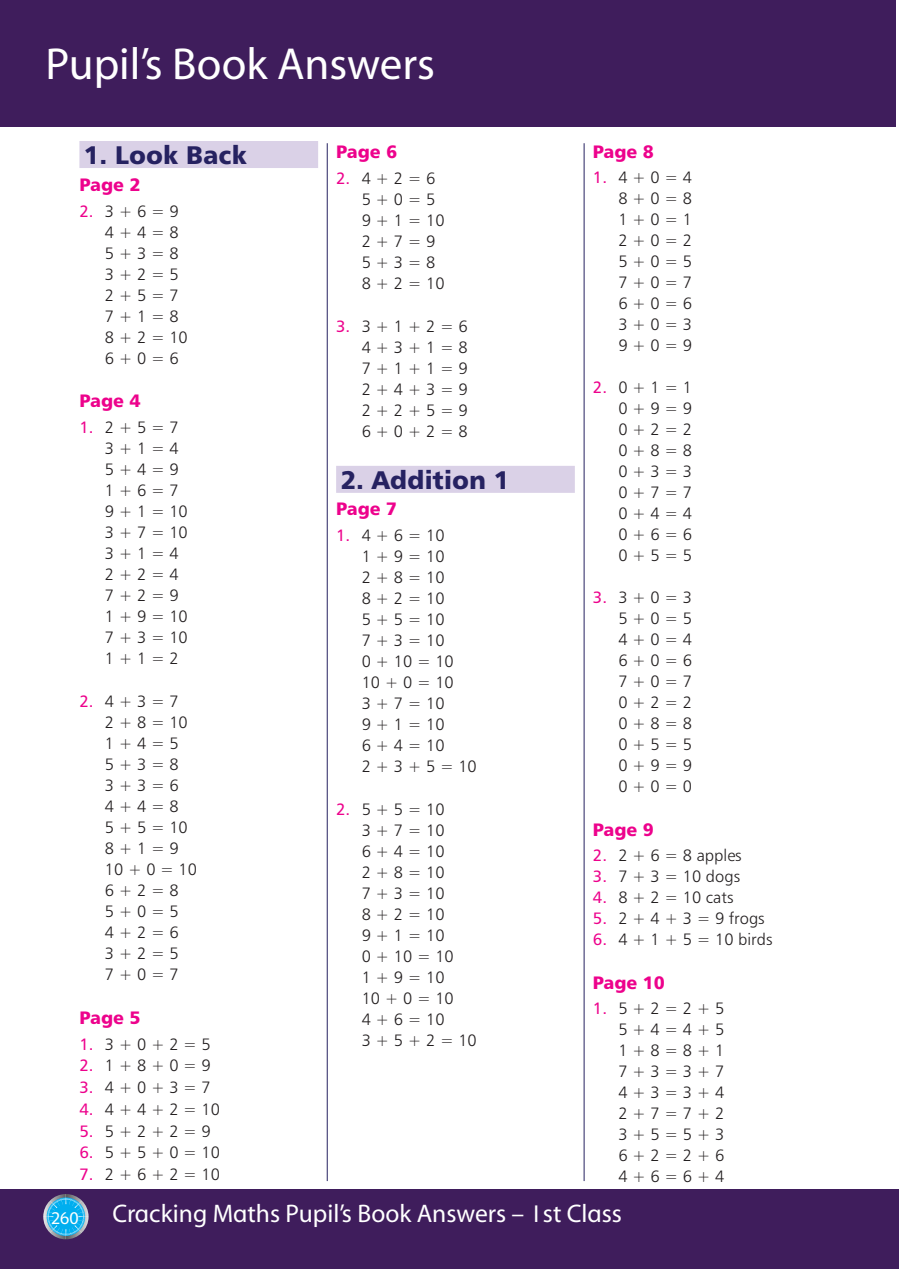
<style>
.page{position:relative;width:899px;height:1269px;background:#fff}
.page>*{position:absolute;margin:0;border:0;box-sizing:border-box;transform-origin:0 0}
.t1{font:45px "GHI Myriad";color:#fff}
.Footer_left{font:25.5px "GHI Myriad";color:#fff}
.Questions_heading{font:25.5px "Humanist 777 BT Black B";color:#262261}
.ANSWER_CHAP_HEAD{font:25.5px "Humanist 777 BT Black B";color:#262261}
.Page_no{font:18px "Humanist 777 BT Black B";color:#ed028c}
.Folio{font:18px "GHI Myriad";color:#fff}
.t2{font:16.5px "Humanist 777 BT Light B";color:#231f20}
.s1{font-family:"Humanist 777 BT Roman B";color:#ed028c}
</style>
<div class="page">
<hr style="left:896px;top:1189px;width:3px;height:80px;background:#3f1d5c">
<div style="left:0;top:1189px;width:895px;height:80px;background:#3f1d5c"></div>
<svg style="left:43px;top:1194px;width:46px;height:45px"></svg>
<div style="left:0;top:0;width:895px;height:127px;background:#3f1d5c"></div>
<div style="left:79px;top:141px;width:239px;height:27px;background:#dad1e7"></div>
<div style="left:336px;top:466px;width:239px;height:27px;background:#dad1e7"></div>
<hr style="left:327px;top:143px;width:1px;height:1038px;background:#262261">
<hr style="left:584px;top:143px;width:1px;height:1038px;background:#262261">
<h1 class="t1" style="left:45px;top:42px;width:391px">Pupil’s Book Answers</h1>
<p class="ANSWER_CHAP_HEAD" style="left:84px;top:138px;width:165px">1. Look Back</p>
<p class="Page_no" style="left:79px;top:173px;width:63px">Page 2</p>
<p class="t2" style="left:79px;top:201px;width:101px"><span class="s1">2.</span> 3 + 6 = 9</p>
<p class="t2" style="left:105px;top:222px;width:75px">4 + 4 = 8</p>
<p class="t2" style="left:105px;top:243px;width:75px">5 + 3 = 8</p>
<p class="t2" style="left:105px;top:264px;width:75px">3 + 2 = 5</p>
<p class="t2" style="left:105px;top:285px;width:75px">2 + 5 = 7</p>
<p class="t2" style="left:105px;top:306px;width:75px">7 + 1 = 8</p>
<p class="t2" style="left:105px;top:327px;width:84px">8 + 2 = 10</p>
<p class="t2" style="left:105px;top:348px;width:75px">6 + 0 = 6</p>
<p class="Page_no" style="left:79px;top:389px;width:63px">Page 4</p>
<p class="t2" style="left:79px;top:417px;width:101px"><span class="s1">1.</span> 2 + 5 = 7</p>
<p class="t2" style="left:105px;top:438px;width:75px">3 + 1 = 4</p>
<p class="t2" style="left:105px;top:459px;width:75px">5 + 4 = 9</p>
<p class="t2" style="left:105px;top:480px;width:75px">1 + 6 = 7</p>
<p class="t2" style="left:105px;top:501px;width:84px">9 + 1 = 10</p>
<p class="t2" style="left:105px;top:522px;width:84px">3 + 7 = 10</p>
<p class="t2" style="left:105px;top:543px;width:75px">3 + 1 = 4</p>
<p class="t2" style="left:105px;top:564px;width:75px">2 + 2 = 4</p>
<p class="t2" style="left:105px;top:585px;width:75px">7 + 2 = 9</p>
<p class="t2" style="left:105px;top:606px;width:84px">1 + 9 = 10</p>
<p class="t2" style="left:105px;top:627px;width:84px">7 + 3 = 10</p>
<p class="t2" style="left:105px;top:648px;width:75px">1 + 1 = 2</p>
<p class="t2" style="left:79px;top:691px;width:101px"><span class="s1">2.</span> 4 + 3 = 7</p>
<p class="t2" style="left:105px;top:712px;width:84px">2 + 8 = 10</p>
<p class="t2" style="left:105px;top:733px;width:75px">1 + 4 = 5</p>
<p class="t2" style="left:105px;top:754px;width:75px">5 + 3 = 8</p>
<p class="t2" style="left:105px;top:775px;width:75px">3 + 3 = 6</p>
<p class="t2" style="left:105px;top:796px;width:75px">4 + 4 = 8</p>
<p class="t2" style="left:105px;top:817px;width:84px">5 + 5 = 10</p>
<p class="t2" style="left:105px;top:838px;width:75px">8 + 1 = 9</p>
<p class="t2" style="left:105px;top:859px;width:94px">10 + 0 = 10</p>
<p class="t2" style="left:105px;top:880px;width:75px">6 + 2 = 8</p>
<p class="t2" style="left:105px;top:901px;width:75px">5 + 0 = 5</p>
<p class="t2" style="left:105px;top:922px;width:75px">4 + 2 = 6</p>
<p class="t2" style="left:105px;top:943px;width:75px">3 + 2 = 5</p>
<p class="t2" style="left:105px;top:964px;width:75px">7 + 0 = 7</p>
<p class="Page_no" style="left:79px;top:1005px;width:63px">Page 5</p>
<p class="t2" style="left:79px;top:1033px;width:133px"><span class="s1">1.</span> 3 + 0 + 2 = 5</p>
<p class="t2" style="left:79px;top:1055px;width:133px"><span class="s1">2.</span> 1 + 8 + 0 = 9</p>
<p class="t2" style="left:79px;top:1077px;width:133px"><span class="s1">3.</span> 4 + 0 + 3 = 7</p>
<p class="t2" style="left:79px;top:1099px;width:142px"><span class="s1">4.</span> 4 + 4 + 2 = 10</p>
<p class="t2" style="left:79px;top:1120px;width:133px"><span class="s1">5.</span> 5 + 2 + 2 = 9</p>
<p class="t2" style="left:79px;top:1142px;width:142px"><span class="s1">6.</span> 5 + 5 + 0 = 10</p>
<p class="t2" style="left:79px;top:1164px;width:142px"><span class="s1">7.</span> 2 + 6 + 2 = 10</p>
<p class="Page_no" style="left:336px;top:140px;width:63px">Page 6</p>
<p class="t2" style="left:336px;top:168px;width:101px"><span class="s1">2.</span> 4 + 2 = 6</p>
<p class="t2" style="left:362px;top:189px;width:75px">5 + 0 = 5</p>
<p class="t2" style="left:362px;top:210px;width:84px">9 + 1 = 10</p>
<p class="t2" style="left:362px;top:231px;width:75px">2 + 7 = 9</p>
<p class="t2" style="left:362px;top:252px;width:75px">5 + 3 = 8</p>
<p class="t2" style="left:362px;top:273px;width:84px">8 + 2 = 10</p>
<p class="t2" style="left:336px;top:316px;width:133px"><span class="s1">3.</span> 3 + 1 + 2 = 6</p>
<p class="t2" style="left:362px;top:337px;width:107px">4 + 3 + 1 = 8</p>
<p class="t2" style="left:362px;top:358px;width:107px">7 + 1 + 1 = 9</p>
<p class="t2" style="left:362px;top:379px;width:107px">2 + 4 + 3 = 9</p>
<p class="t2" style="left:362px;top:400px;width:107px">2 + 2 + 5 = 9</p>
<p class="t2" style="left:362px;top:421px;width:107px">6 + 0 + 2 = 8</p>
<p class="Questions_heading" style="left:340px;top:463px;width:171px">2. Addition 1</p>
<p class="Page_no" style="left:336px;top:497px;width:63px">Page 7</p>
<p class="t2" style="left:336px;top:525px;width:110px"><span class="s1">1.</span> 4 + 6 = 10</p>
<p class="t2" style="left:362px;top:546px;width:84px">1 + 9 = 10</p>
<p class="t2" style="left:362px;top:567px;width:84px">2 + 8 = 10</p>
<p class="t2" style="left:362px;top:588px;width:84px">8 + 2 = 10</p>
<p class="t2" style="left:362px;top:609px;width:84px">5 + 5 = 10</p>
<p class="t2" style="left:362px;top:630px;width:84px">7 + 3 = 10</p>
<p class="t2" style="left:362px;top:651px;width:94px">0 + 10 = 10</p>
<p class="t2" style="left:362px;top:672px;width:94px">10 + 0 = 10</p>
<p class="t2" style="left:362px;top:693px;width:84px">3 + 7 = 10</p>
<p class="t2" style="left:362px;top:714px;width:84px">9 + 1 = 10</p>
<p class="t2" style="left:362px;top:735px;width:84px">6 + 4 = 10</p>
<p class="t2" style="left:362px;top:756px;width:117px">2 + 3 + 5 = 10</p>
<p class="t2" style="left:336px;top:799px;width:110px"><span class="s1">2.</span> 5 + 5 = 10</p>
<p class="t2" style="left:362px;top:820px;width:84px">3 + 7 = 10</p>
<p class="t2" style="left:362px;top:841px;width:84px">6 + 4 = 10</p>
<p class="t2" style="left:362px;top:862px;width:84px">2 + 8 = 10</p>
<p class="t2" style="left:362px;top:883px;width:84px">7 + 3 = 10</p>
<p class="t2" style="left:362px;top:904px;width:84px">8 + 2 = 10</p>
<p class="t2" style="left:362px;top:925px;width:84px">9 + 1 = 10</p>
<p class="t2" style="left:362px;top:946px;width:94px">0 + 10 = 10</p>
<p class="t2" style="left:362px;top:967px;width:84px">1 + 9 = 10</p>
<p class="t2" style="left:362px;top:988px;width:94px">10 + 0 = 10</p>
<p class="t2" style="left:362px;top:1009px;width:84px">4 + 6 = 10</p>
<p class="t2" style="left:362px;top:1030px;width:117px">3 + 5 + 2 = 10</p>
<p class="Page_no" style="left:593px;top:140px;width:63px">Page 8</p>
<p class="t2" style="left:593px;top:167px;width:101px"><span class="s1">1.</span> 4 + 0 = 4</p>
<p class="t2" style="left:618px;top:188px;width:75px">8 + 0 = 8</p>
<p class="t2" style="left:618px;top:209px;width:75px">1 + 0 = 1</p>
<p class="t2" style="left:618px;top:230px;width:75px">2 + 0 = 2</p>
<p class="t2" style="left:618px;top:251px;width:75px">5 + 0 = 5</p>
<p class="t2" style="left:618px;top:272px;width:75px">7 + 0 = 7</p>
<p class="t2" style="left:618px;top:293px;width:75px">6 + 0 = 6</p>
<p class="t2" style="left:618px;top:314px;width:75px">3 + 0 = 3</p>
<p class="t2" style="left:618px;top:335px;width:75px">9 + 0 = 9</p>
<p class="t2" style="left:593px;top:377px;width:101px"><span class="s1">2.</span> 0 + 1 = 1</p>
<p class="t2" style="left:618px;top:398px;width:75px">0 + 9 = 9</p>
<p class="t2" style="left:618px;top:419px;width:75px">0 + 2 = 2</p>
<p class="t2" style="left:618px;top:440px;width:75px">0 + 8 = 8</p>
<p class="t2" style="left:618px;top:461px;width:75px">0 + 3 = 3</p>
<p class="t2" style="left:618px;top:482px;width:75px">0 + 7 = 7</p>
<p class="t2" style="left:618px;top:503px;width:75px">0 + 4 = 4</p>
<p class="t2" style="left:618px;top:524px;width:75px">0 + 6 = 6</p>
<p class="t2" style="left:618px;top:545px;width:75px">0 + 5 = 5</p>
<p class="t2" style="left:593px;top:587px;width:101px"><span class="s1">3.</span> 3 + 0 = 3</p>
<p class="t2" style="left:618px;top:608px;width:75px">5 + 0 = 5</p>
<p class="t2" style="left:618px;top:629px;width:75px">4 + 0 = 4</p>
<p class="t2" style="left:618px;top:650px;width:75px">6 + 0 = 6</p>
<p class="t2" style="left:618px;top:671px;width:75px">7 + 0 = 7</p>
<p class="t2" style="left:618px;top:692px;width:75px">0 + 2 = 2</p>
<p class="t2" style="left:618px;top:713px;width:75px">0 + 8 = 8</p>
<p class="t2" style="left:618px;top:734px;width:75px">0 + 5 = 5</p>
<p class="t2" style="left:618px;top:755px;width:75px">0 + 9 = 9</p>
<p class="t2" style="left:618px;top:776px;width:75px">0 + 0 = 0</p>
<p class="Page_no" style="left:593px;top:818px;width:63px">Page 9</p>
<p class="t2" style="left:593px;top:845px;width:150px"><span class="s1">2.</span> 2 + 6 = 8 apples</p>
<p class="t2" style="left:593px;top:866px;width:149px"><span class="s1">3.</span> 7 + 3 = 10 dogs</p>
<p class="t2" style="left:593px;top:887px;width:142px"><span class="s1">4.</span> 8 + 2 = 10 cats</p>
<p class="t2" style="left:593px;top:908px;width:173px"><span class="s1">5.</span> 2 + 4 + 3 = 9 frogs</p>
<p class="t2" style="left:593px;top:929px;width:181px"><span class="s1">6.</span> 4 + 1 + 5 = 10 birds</p>
<p class="Page_no" style="left:593px;top:970px;width:74px">Page 10</p>
<p class="t2" style="left:593px;top:998px;width:133px"><span class="s1">1.</span> 5 + 2 = 2 + 5</p>
<p class="t2" style="left:618px;top:1019px;width:107px">5 + 4 = 4 + 5</p>
<p class="t2" style="left:618px;top:1040px;width:107px">1 + 8 = 8 + 1</p>
<p class="t2" style="left:618px;top:1061px;width:107px">7 + 3 = 3 + 7</p>
<p class="t2" style="left:618px;top:1082px;width:107px">4 + 3 = 3 + 4</p>
<p class="t2" style="left:618px;top:1103px;width:107px">2 + 7 = 7 + 2</p>
<p class="t2" style="left:618px;top:1124px;width:107px">3 + 5 = 5 + 3</p>
<p class="t2" style="left:618px;top:1145px;width:107px">6 + 2 = 2 + 6</p>
<p class="t2" style="left:618px;top:1166px;width:107px">4 + 6 = 6 + 4</p>
<p class="Folio" style="left:51px;top:1208px;width:29px">260</p>
<p class="Footer_left" style="left:112px;top:1200px;width:511px">Cracking Maths Pupil’s Book Answers – 1st Class</p>
</div>
